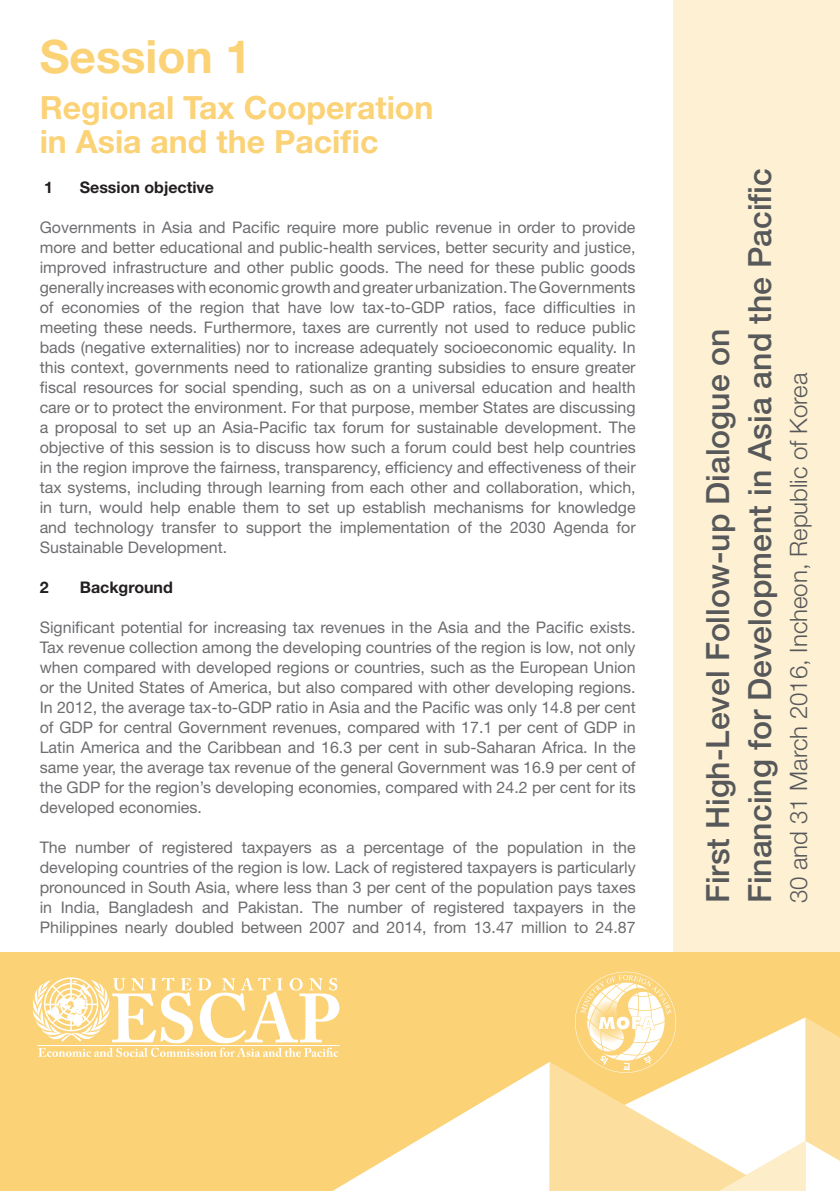
<style>
.page{position:relative;width:840px;height:1191px;background:#fff}
.page>*{position:absolute;margin:0;border:0;box-sizing:border-box;transform-origin:0 0}
.t1{font:700 46px "Helvetica Neue LT Std";color:#fbd276}
.t2{font:500 32px "Helvetica Neue LT Std";color:#57585a}
.t3{font:700 32px "Helvetica Neue LT Std";color:#fbd276}
.t4{font:300 24px "Helvetica Neue LT Std";color:#57585a}
.t5{font:16px/20px "Helvetica Neue LT Std";color:#6c6d70;text-align:justify}
.t6{font:700 16px "Helvetica Neue LT Std";color:#231f20}
</style>
<div class="page">
<div style="left:673px;top:0;width:166px;height:952px;background:#fdf0d3"></div>
<div style="left:0;top:952px;width:839px;height:239px;background:#fbd276"></div>
<svg style="left:33px;top:971px;width:806px;height:220px"></svg>
<p class="t1" style="left:40px;top:28px;width:213px">Session 1</p>
<p class="t3" style="left:40px;top:87px;width:395px">Regional Tax Cooperation</p>
<p class="t3" style="left:40px;top:121px;width:340px">in Asia and the Pacific</p>
<p class="t6" style="left:44px;top:177px;width:10px">1</p>
<p class="t6" style="left:80px;top:177px;width:136px">Session objective</p>
<p class="t5" style="left:40px;top:217px;width:597px">Governments in Asia and Pacific require more public revenue in order to provide more and better educational and public-health services, better security and justice, improved infrastructure and other public goods. The need for these public goods generally increases with economic growth and greater urbanization. The Governments of economies of the region that have low tax-to-GDP ratios, face difficulties in meeting these needs. Furthermore, taxes are currently not used to reduce public bads (negative externalities) nor to increase adequately socioeconomic equality. In this context, governments need to rationalize granting subsidies to ensure greater fiscal resources for social spending, such as on a universal education and health care or to protect the environment. For that purpose, member States are discussing a proposal to set up an Asia-Pacific tax forum for sustainable development. The objective of this session is to discuss how such a forum could best help countries in the region improve the fairness, transparency, efficiency and effectiveness of their tax systems, including through learning from each other and collaboration, which, in turn, would help enable them to set up establish mechanisms for knowledge and technology transfer to support the implementation of the 2030 Agenda for Sustainable Development.</p>
<p class="t6" style="left:40px;top:577px;width:10px">2</p>
<p class="t6" style="left:80px;top:577px;width:95px">Background</p>
<p class="t5" style="left:40px;top:617px;width:597px">Significant potential for increasing tax revenues in the Asia and the Pacific exists.<br>Tax revenue collection among the developing countries of the region is low, not only when compared with developed regions or countries, such as the European Union or the United States of America, but also compared with other developing regions.<br>In 2012, the average tax-to-GDP ratio in Asia and the Pacific was only 14.8 per cent of GDP for central Government revenues, compared with 17.1 per cent of GDP in Latin America and the Caribbean and 16.3 per cent in sub-Saharan Africa. In the same year, the average tax revenue of the general Government was 16.9 per cent of the GDP for the region’s developing economies, compared with 24.2 per cent for its developed economies.</p>
<p class="t5" style="left:40px;top:837px;width:597px">The number of registered taxpayers as a percentage of the population in the developing countries of the region is low. Lack of registered taxpayers is particularly pronounced in South Asia, where less than 3 per cent of the population pays taxes in India, Bangladesh and Pakistan. The number of registered taxpayers in the Philippines nearly doubled between 2007 and 2014, from 13.47 million to 24.87</p>
<p class="t2" style="left:698px;top:903px;width:577px;rotate:-90deg">First High-Level Follow-up Dialogue on</p>
<p class="t2" style="left:740px;top:903px;width:737px;rotate:-90deg">Financing for Development in Asia and the Pacific</p>
<p class="t4" style="left:783px;top:903px;width:532px;rotate:-90deg">30 and 31 March 2016, Incheon, Republic of Korea</p>
</div>
